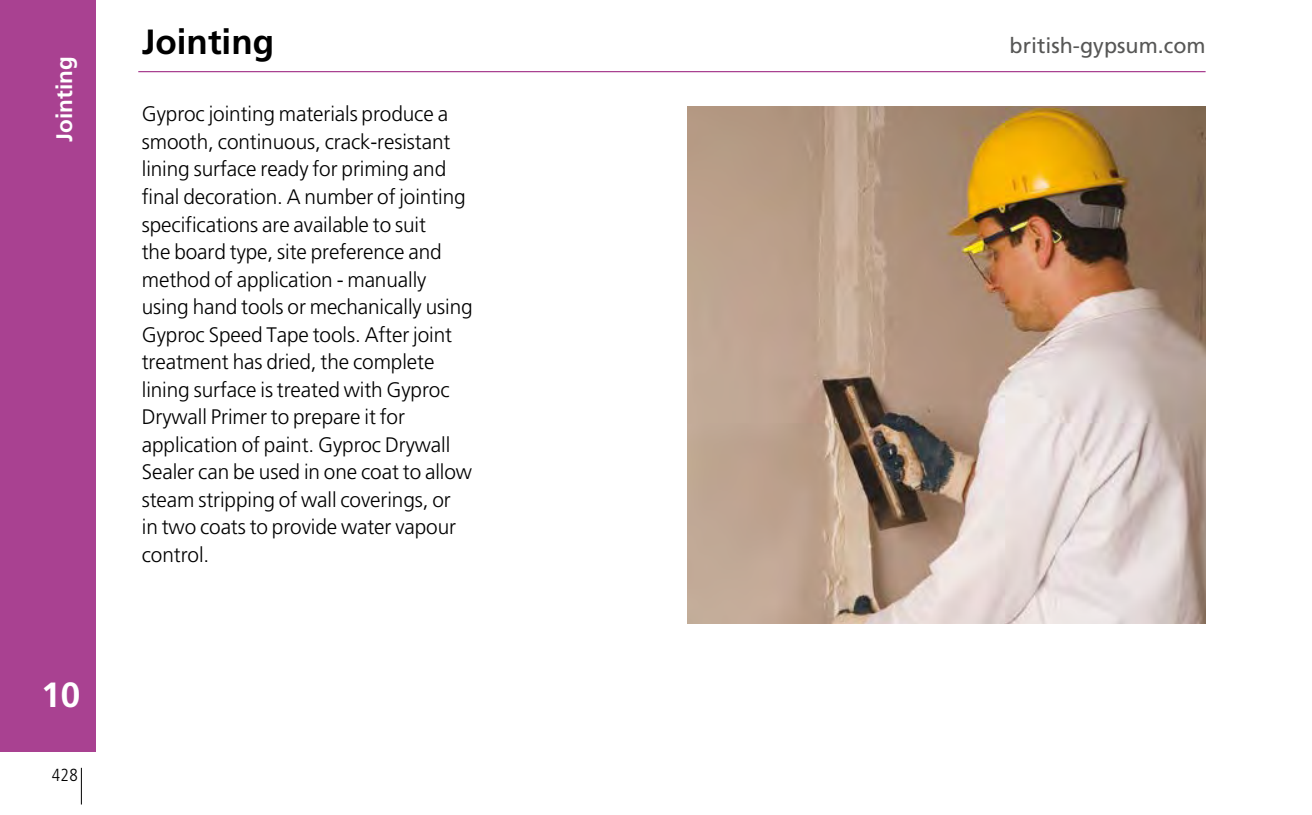
<style>
.page{position:relative;width:1312px;height:815px;background:#fff}
.page>*{position:absolute;margin:0;border:0;box-sizing:border-box;transform-origin:0 0}
.t1{font:700 35px "Frutiger";color:#000}
.t2{font:700 35px "Frutiger";color:#fff}
.t3{font:700 22.5px "Frutiger";color:#fff}
.t4{font:21.5px "Frutiger";color:#575756}
.t5{font:300 21px/27.5px "Frutiger";letter-spacing:-.005em;color:#000}
.t6{font:300 condensed 17.5px "Frutiger";color:#000}
</style>
<div class="page">
<div style="left:0;top:0;width:95px;height:751px;background:#a94191"></div>
<hr style="left:81px;top:768px;width:1px;height:36px;background:#000">
<hr style="left:138px;top:71px;width:1067px;height:1px;background:#a94191">
<img style="left:687px;top:106px;width:518px;height:518px">
<p class="t3" style="left:51px;top:142px;width:87px;rotate:-90deg">Jointing</p>
<h1 class="t2" style="left:41px;top:674px;width:40px">10</h1>
<p class="t6" style="left:52px;top:765px;width:28px">428</p>
<h1 class="t1" style="left:142px;top:21px;width:134px">Jointing</h1>
<p class="t5" style="left:142px;top:100px;width:332px">Gyproc jointing materials produce a smooth, continuous, crack-resistant lining surface ready for priming and final decoration. A number of jointing specifications are available to suit<br>the board type, site preference and method of application - manually using hand tools or mechanically using Gyproc Speed Tape tools. After joint treatment has dried, the complete lining surface is treated with Gyproc Drywall Primer to prepare it for application of paint. Gyproc Drywall Sealer can be used in one coat to allow steam stripping of wall coverings, or<br>in two coats to provide water vapour control.</p>
<p class="t4" style="left:1009px;top:33px;width:197px">british-gypsum.com</p>
</div>
